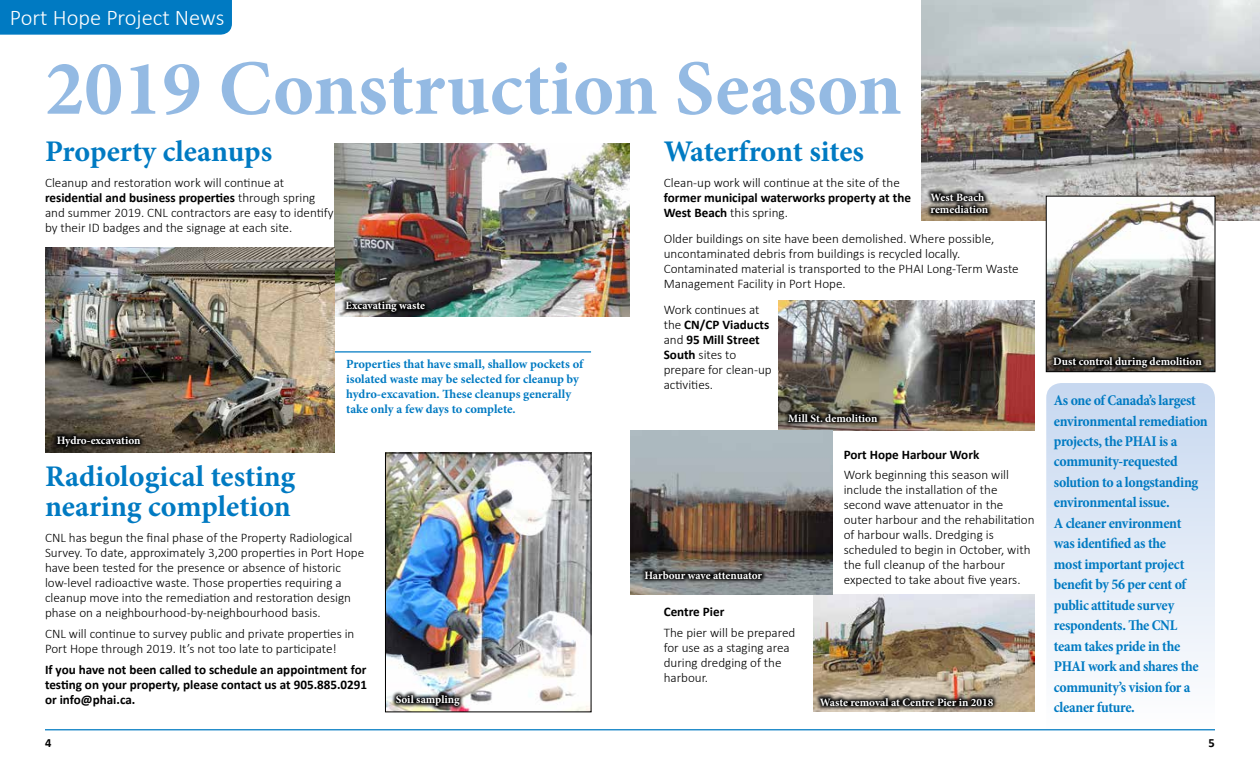
<style>
.page{position:relative;width:1260px;height:765px;background:#fff}
.page>*{position:absolute;margin:0;border:0;box-sizing:border-box;transform-origin:0 0}
.t1{font:700 78.25px "Minion Pro";color:#94bae3}
.t2{font:700 30px/30px "Minion Pro";letter-spacing:-.005em;color:#007ac2}
.t3{font:300 22.5px "Calibri";color:#fff}
.t4{font:700 condensed 15px/20.5px "Minion Pro";letter-spacing:-.02em;color:#007ac2}
.t5{font:300 13.12px/15px "Calibri";color:#000}
.t6{font:700 13.12px/15px "Calibri";color:#000;text-align:justify}
.t7{font:700 12.5px/15px "Minion Pro";color:#007ac2}
.t8{font:700 12.5px "Calibri";color:#000}
.t9{font:700 11.25px/12.5px "Minion Pro";letter-spacing:-.005em;color:#fff}
.s1{font-weight:700}
.s2{font-weight:300}
</style>
<div class="page">
<hr style="left:249px;top:351px;width:342px;height:2px;background:#007ac2">
<svg style="left:1046px;top:383px;width:169px;height:287px;background:#dde7f5"></svg>
<div style="left:0;top:0;width:232px;height:35px;background:#007ac2"></div>
<hr style="left:45px;top:729px;width:1170px;height:1px;background:#007ac2">
<svg style="left:652px;top:386px;width:272px;height:297px"></svg>
<img style="left:922px;top:0;width:338px;height:220px">
<img style="left:779px;top:301px;width:256px;height:130px">
<img style="left:814px;top:595px;width:221px;height:117px">
<img style="left:1048px;top:198px;width:165px;height:172px">
<div style="left:1046px;top:196px;width:169px;height:176px;border:1px solid #000"></div>
<img style="left:630px;top:431px;width:202px;height:164px">
<svg style="left:815px;top:693px;width:183px;height:18px;background:#675f55"></svg>
<svg style="left:640px;top:566px;width:127px;height:18px;background:#494a4a"></svg>
<svg style="left:784px;top:408px;width:99px;height:19px;background:#454138"></svg>
<svg style="left:926px;top:188px;width:67px;height:30px;background:#58544d"></svg>
<svg style="left:1049px;top:352px;width:158px;height:21px;background:#3c3830"></svg>
<img style="left:335px;top:143px;width:295px;height:174px">
<img style="left:45px;top:247px;width:290px;height:206px">
<img style="left:387px;top:455px;width:202px;height:255px">
<div style="left:385px;top:453px;width:206px;height:259px;border:1px solid #000"></div>
<svg style="left:341px;top:296px;width:89px;height:21px;background:#505150"></svg>
<svg style="left:52px;top:431px;width:94px;height:21px;background:#2c271f"></svg>
<svg style="left:391px;top:690px;width:74px;height:21px;background:#807b76"></svg>
<h3 class="t3" style="left:10px;top:4px;width:216px">Port Hope Project News</h3>
<h1 class="t1" style="left:45px;top:34px;width:858px">2019 Construction Season</h1>
<h2 class="t2" style="left:45px;top:136px;width:229px">Property cleanups</h2>
<p class="t5" style="left:45px;top:175px;width:290px">Cleanup and restoration work will continue at <span class="s1">residential and business properties</span> through spring and summer 2019. CNL contractors are easy to identify by their ID badges and the signage at each site.</p>
<p class="t9" style="left:57px;top:434px;width:85px">Hydro-excavation</p>
<p class="t9" style="left:346px;top:299px;width:81px">Excavating waste</p>
<p class="t7" style="left:346px;top:356px;width:239px">Properties that have small, shallow pockets of isolated waste may be selected for cleanup by hydro-excavation. These cleanups generally take only a few days to complete.</p>
<h2 class="t2" style="left:45px;top:461px;width:252px">Radiological testing nearing completion</h2>
<p class="t5" style="left:45px;top:530px;width:321px">CNL has begun the final phase of the Property Radiological Survey. To date, approximately 3,200 properties in Port Hope have been tested for the presence or absence of historic low-level radioactive waste. Those properties requiring a cleanup move into the remediation and restoration design phase on a neighbourhood-by-neighbourhood basis.</p>
<p class="t5" style="left:45px;top:626px;width:311px">CNL will continue to survey public and private properties in<br>Port Hope through 2019. It’s not too late to participate!</p>
<p class="t6" style="left:45px;top:662px;width:324px">If you have not been called to schedule an appointment for testing on your property, please contact us at 905.885.0291 or info@phai.ca.</p>
<p class="t9" style="left:396px;top:693px;width:65px">Soil sampling</p>
<h2 class="t2" style="left:664px;top:136px;width:202px">Waterfront sites</h2>
<p class="t5" style="left:664px;top:175px;width:238px">Clean-up work will continue at the site of the</p>
<p class="t6" style="left:664px;top:190px;width:249px">former municipal waterworks property at the<br>West Beach <span class="s2">this spring.</span></p>
<p class="t5" style="left:664px;top:231px;width:356px">Older buildings on site have been demolished. Where possible, uncontaminated debris from buildings is recycled locally.<br>Contaminated material is transported to the PHAI Long-Term Waste Management Facility in Port Hope.</p>
<p class="t5" style="left:664px;top:302px;width:109px">Work continues at the <span class="s1">CN/CP Viaducts </span>and <span class="s1">95 Mill Street<br>South</span> sites to prepare for clean-up activities.</p>
<p class="t9" style="left:931px;top:191px;width:59px">West Beach remediation</p>
<p class="t9" style="left:644px;top:569px;width:119px">Harbour wave attenuator</p>
<p class="t9" style="left:788px;top:412px;width:91px">Mill St. demolition</p>
<p class="t6" style="left:844px;top:447px;width:137px">Port Hope Harbour Work</p>
<p class="t5" style="left:844px;top:467px;width:192px">Work beginning this season will include the installation of the second wave attenuator in the outer harbour and the rehabilitation of harbour walls. Dredging is scheduled to begin in October, with the full cleanup of the harbour expected to take about five years.</p>
<p class="t6" style="left:664px;top:604px;width:62px">Centre Pier</p>
<p class="t5" style="left:664px;top:625px;width:133px">The pier will be prepared for use as a staging area during dredging of the harbour.</p>
<p class="t9" style="left:820px;top:696px;width:175px">Waste removal at Centre Pier in 2018</p>
<p class="t9" style="left:1053px;top:355px;width:150px">Dust control during demolition</p>
<p class="t4" style="left:1054px;top:390px;width:155px">As one of Canada’s largest environmental remediation projects, the PHAI is a community-requested solution to a longstanding environmental issue.<br>A cleaner environment<br>was identified as the<br>most important project benefit by 56 per cent of public attitude survey respondents. The CNL team takes pride in the<br>PHAI work and shares the community’s vision for a cleaner future.</p>
<p class="t8" style="left:45px;top:734px;width:8px">4</p>
<p class="t8" style="left:1209px;top:734px;width:8px">5</p>
</div>
